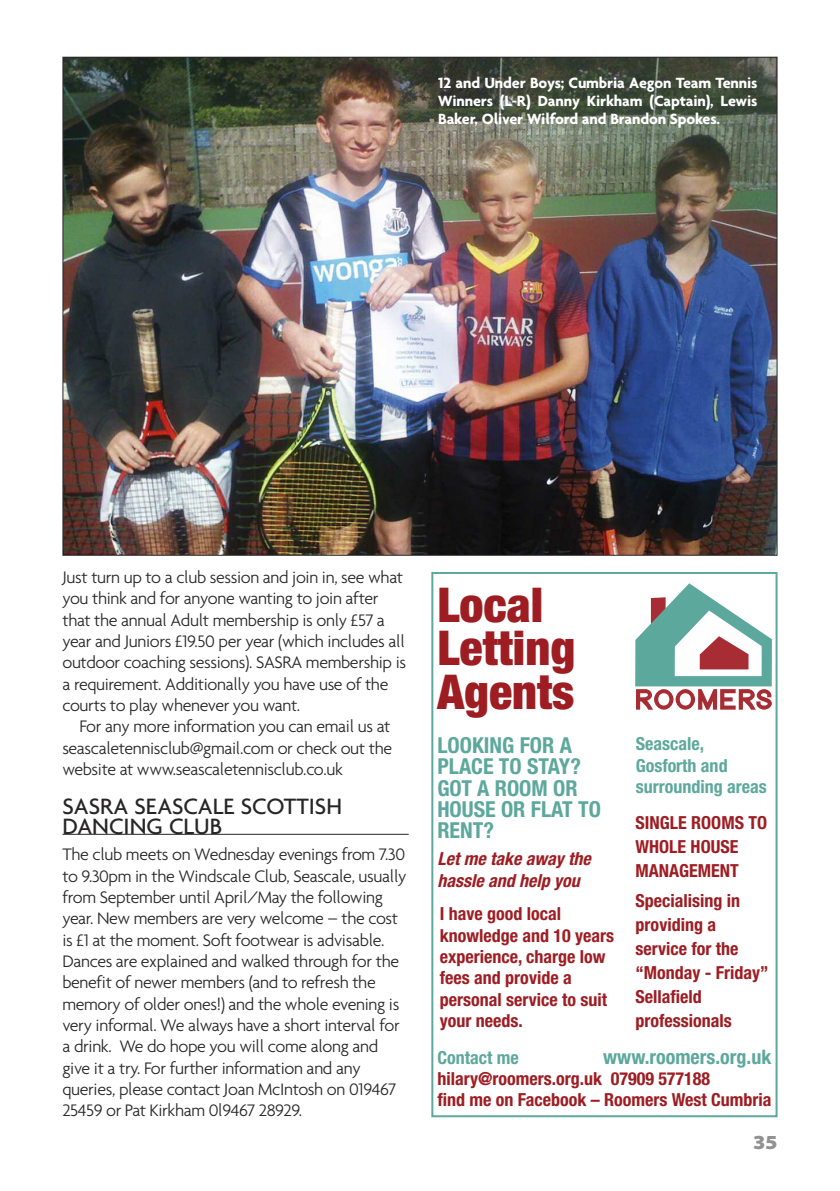
<style>
.page{position:relative;width:840px;height:1191px;background:#fff}
.page>*{position:absolute;margin:0;border:0;box-sizing:border-box;transform-origin:0 0}
.t1{font:900 condensed 48px/43.6px "Helvetica Neue LT Std";color:#9e1d22}
.t2{font:500 24px/20px "Agenda";color:#272526}
.t3{font:700 condensed 22px/21.4px "Helvetica Neue LT Std";color:#5da89c}
.t4{font:700 condensed 20px "Helvetica Neue LT Std";color:#5da89c}
.t5{font:900 semi-expanded 20px "Myriad Pro";color:#939293}
.t6{font:300 18px/21.4px "Agenda";letter-spacing:-.02em;color:#272526}
.t7{font:700 condensed 18px/24px "Helvetica Neue LT Std";color:#9e1d22}
.t8{font:700 condensed 18px/21.6px "Helvetica Neue LT Std";color:#5da89c}
.t9{font:italic 700 condensed 18px/21.4px "Helvetica Neue LT Std";color:#9e1d22}
.t10{font:700 16px/18px "Agenda";letter-spacing:-.01em;color:#fff;text-align:justify}
</style>
<div class="page">
<div style="left:431px;top:572px;width:346px;height:545px;border:2px solid #5da89c"></div>
<svg style="left:635px;top:583px;width:136px;height:126px"></svg>
<img style="left:64px;top:59px;width:711px;height:495px">
<hr style="left:62px;top:834px;width:346px;height:1px;background:#272526">
<p class="t10" style="left:438px;top:73px;width:321px">12 and Under Boys; Cumbria Aegon Team Tennis Winners (L-R) Danny Kirkham (Captain), Lewis Baker, Oliver Wilford and Brandon Spokes.</p>
<p class="t6" style="left:62px;top:566px;width:345px">Just turn up to a club session and join in, see what you think and for anyone wanting to join after that the annual Adult membership is only £57 a year and Juniors £19.50 per year (which includes all outdoor coaching sessions). SASRA membership is a requirement. Additionally you have use of the courts to play whenever you want.</p>
<p class="t6" style="left:62px;top:715px;width:331px;text-align:justify;text-indent:17px">for any more information you can email us at seascaletennisclub@gmail.com or check out the website at www.seascaletennisclub.co.uk</p>
<h2 class="t2" style="left:62px;top:796px;width:281px">SASRA SEASCALE SCOTTISH<br>DANCING CLUB</h2>
<p class="t6" style="left:62px;top:843px;width:345px">The club meets on Wednesday evenings from 7.30 to 9.30pm in the Windscale Club, Seascale, usually from September until April/May the following year. New members are very welcome – the cost is £1 at the moment. Soft footwear is advisable.<br>Dances are explained and walked through for the benefit of newer members (and to refresh the memory of older ones!) and the whole evening is very informal. We always have a short interval for a drink. We do hope you will come along and give it a try. for further information and any queries, please contact Joan McIntosh on 019467<br>25459 or Pat Kirkham 0l9467 28929.</p>
<h1 class="t1" style="left:437px;top:587px;width:139px">Local<br>Letting<br>Agents</h1>
<p class="t3" style="left:437px;top:736px;width:165px">LOOKING FOR A<br>PLACE TO STAY?<br>GOT A ROOM OR<br>HOUSE OR FLAT TO<br>RENT?</p>
<p class="t9" style="left:437px;top:849px;width:155px">Let me take away the hassle and help you</p>
<p class="t7" style="left:439px;top:905px;width:176px;line-height:21.4px">I have good local knowledge and 10 years experience, charge low fees and provide a personal service to suit your needs.</p>
<p class="t8" style="left:635px;top:734px;width:132px">Seascale,<br>Gosforth and surrounding areas</p>
<p class="t7" style="left:635px;top:812px;width:133px">SINGLE ROOMS TO<br>WHOLE HOUSE<br>MANAGEMENT</p>
<p class="t7" style="left:635px;top:890px;width:134px">Specialising in providing a service for the “Monday - Friday”<br>Sellafield professionals</p>
<p class="t8" style="left:437px;top:1048px;width:83px">Contact me</p>
<p class="t4" style="left:603px;top:1049px;width:169px">www.roomers.org.uk</p>
<p class="t7" style="left:437px;top:1069px;width:335px;line-height:21px">hilary@roomers.org.uk 07909 577188<br>find me on Facebook – Roomers West Cumbria</p>
<p class="t5" style="left:752px;top:1135px;width:26px">35</p>
</div>
